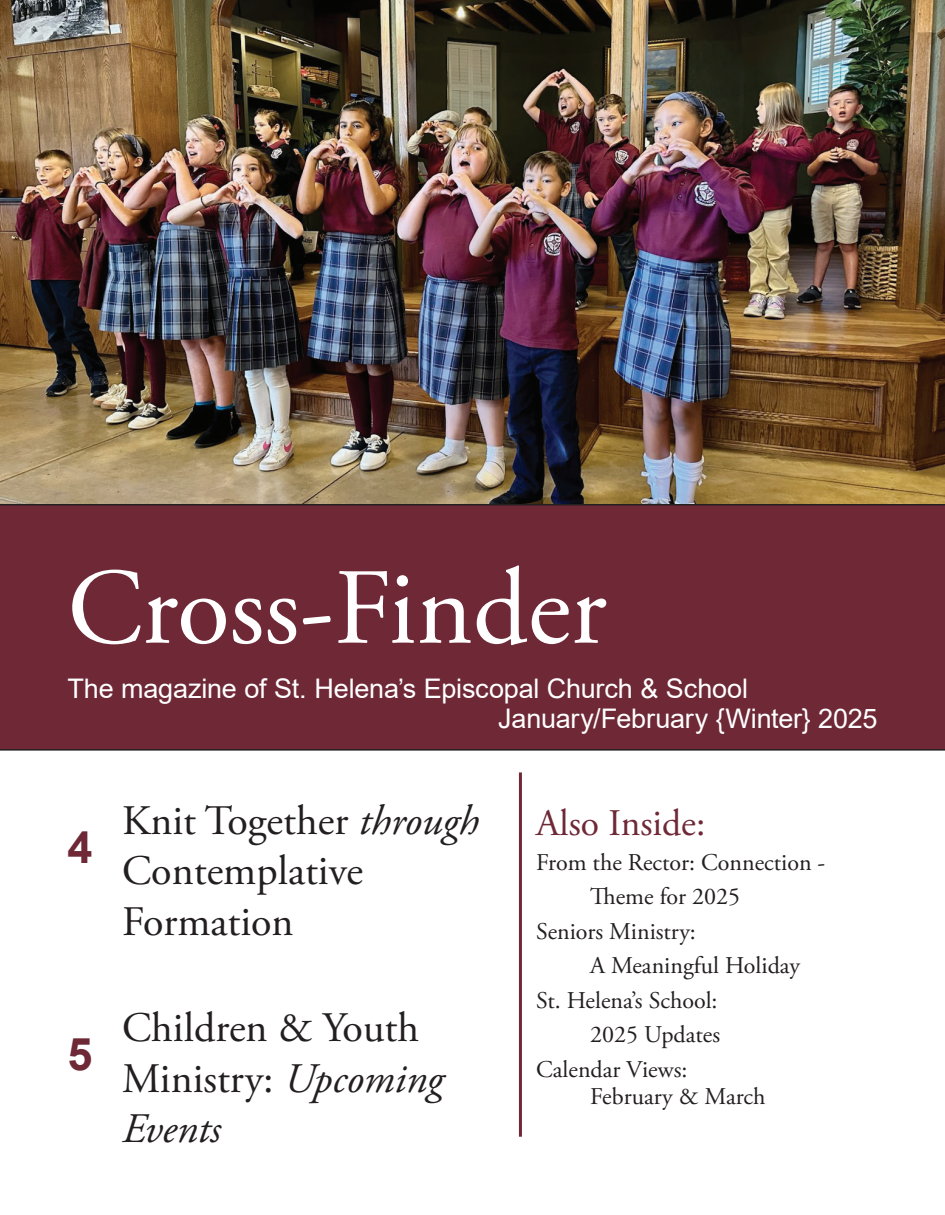
<style>
.page{position:relative;width:945px;height:1215px;background:#fff}
.page>*{position:absolute;margin:0;border:0;box-sizing:border-box;transform-origin:0 0}
.t1{font:108px "Adobe Garamond Pro";color:#fff}
.t2{font:700 45px "Arial";color:#6e2836}
.t3{font:42px/50.4px "Adobe Garamond Pro";color:#231f20}
.t4{font:37.5px "Adobe Garamond Pro";color:#6e2836}
.t5{font:27px/30px "Arial";letter-spacing:-.005em;color:#fff}
.t6{font:24px "Adobe Garamond Pro";color:#231f20}
.s1{font-style:italic}
</style>
<div class="page">
<img style="left:0;top:0;width:945px;height:504px">
<div style="left:0;top:504px;width:945px;height:247px;background:#6e2836"></div>
<hr style="left:519px;top:772px;width:3px;height:365px;background:#6e2836">
<h1 class="t1" style="left:68px;top:544px;width:541px">Cross-Finder</h1>
<p class="t5" style="left:498px;top:673px;width:381px;text-indent:-431px">The magazine of St. Helena’s Episcopal Church &amp; School<br>January/February {Winter} 2025</p>
<h2 class="t2" style="left:68px;top:816px;width:27px">4</h2>
<h2 class="t2" style="left:68px;top:1023px;width:27px">5</h2>
<h3 class="t3" style="left:122px;top:797px;width:358px">Knit Together <span class="s1">through<br></span>Contemplative<br>Formation</h3>
<h3 class="t3" style="left:122px;top:1004px;width:323px">Children &amp; Youth<br>Ministry: <span class="s1">Upcoming<br>Events</span></h3>
<h3 class="t4" style="left:536px;top:801px;width:171px">Also Inside:</h3>
<p class="t6" style="left:536px;top:848px;width:291px">From the Rector: Connection -</p>
<p class="t6" style="left:590px;top:882px;width:152px">Theme for 2025</p>
<p class="t6" style="left:536px;top:917px;width:161px">Seniors Ministry:</p>
<p class="t6" style="left:590px;top:951px;width:211px">A Meaningful Holiday</p>
<p class="t6" style="left:536px;top:986px;width:183px">St. Helena’s School:</p>
<p class="t6" style="left:590px;top:1020px;width:131px">2025 Updates</p>
<p class="t6" style="left:536px;top:1055px;width:153px">Calendar Views:</p>
<p class="t6" style="left:590px;top:1082px;width:177px">February &amp; March</p>
</div>
